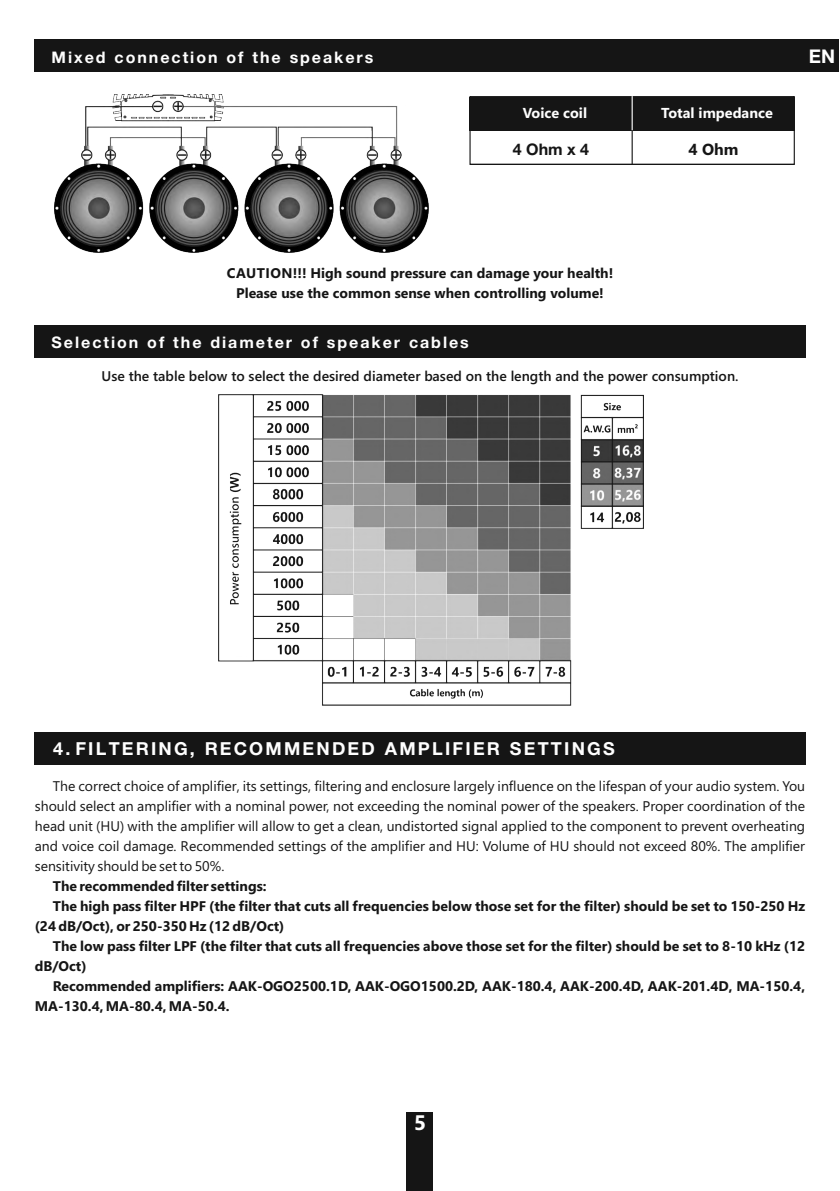
<style>
.page{position:relative;width:840px;height:1191px;background:#fff}
.page>*{position:absolute;margin:0;border:0;box-sizing:border-box;transform-origin:0 0}
.t1{font:700 21px "Segoe UI";color:#fefefe}
.t2{font:700 19px "Helvetica Neue Cyr";color:#fefefe}
.t3{font:700 18px "Helvetica Neue Cyr";letter-spacing:.12em;color:#fefefe}
.t4{font:700 16px "Helvetica Neue Cyr";letter-spacing:.12em;color:#fefefe}
.t5{font:700 16px "Helvetica Neue Cyr";color:#151515}
.t6{font:700 16px "Segoe UI";color:#151515}
.t7{font:700 14.4px "Segoe UI";color:#fefefe}
.t8{font:700 14px/20px "Segoe UI";color:#151515;text-align:center}
.t9{font:14px/20px "Segoe UI";color:#151515;text-align:justify}
.t10{font:600 14px "Segoe UI";color:#151515}
</style>
<div class="page">
<div style="left:34px;top:732px;width:771px;height:33px;background:#151515"></div>
<div style="left:34px;top:40px;width:770px;height:32px;background:#151515"></div>
<div style="left:469px;top:96px;width:325px;height:69px;border:1px solid #151515"></div>
<hr style="left:470px;top:164px;width:323px;height:1px;background:#151515">
<hr style="left:631px;top:97px;width:1px;height:67px;background:#151515">
<div style="left:469px;top:97px;width:162px;height:33px;background:#151515"></div>
<div style="left:631px;top:97px;width:163px;height:33px;background:#151515"></div>
<hr style="left:631px;top:96px;width:1px;height:34px;background:#fefefe">
<div style="left:406px;top:1112px;width:27px;height:78px;background:#151515"></div>
<div style="left:805px;top:40px;width:32px;height:32px;background:#151515"></div>
<img style="left:55px;top:94px;width:373px;height:158px">
<div style="left:34px;top:325px;width:770px;height:33px;background:#151515"></div>
<img style="left:218px;top:394px;width:425px;height:312px">
<p class="t4" style="left:52px;top:51px;width:323px">Mixed connection of the speakers</p>
<p class="t7" style="left:522px;top:107px;width:66px">Voice coil</p>
<p class="t7" style="left:661px;top:107px;width:113px">Total impedance</p>
<p class="t5" style="left:512px;top:143px;width:78px">4 Ohm х 4</p>
<p class="t6" style="left:688px;top:143px;width:52px">4 Ohm</p>
<h2 class="t2" style="left:808px;top:49px;width:28px">EN</h2>
<p class="t8" style="left:227px;top:264px;width:388px">CAUTION!!! High sound pressure can damage your health!<br>Please use the common sense when controlling volume!</p>
<p class="t4" style="left:52px;top:337px;width:418px">Selection of the diameter of speaker cables</p>
<p class="t10" style="left:101px;top:370px;width:638px">Use the table below to select the desired diameter based on the length and the power consumption.</p>
<p class="t3" style="left:53px;top:742px;width:563px">4. FILTERING, RECOMMENDED AMPLIFIER SETTINGS</p>
<p class="t9" style="left:35px;top:777px;width:771px;text-indent:18px">The correct choice of amplifier, its settings, filtering and enclosure largely influence on the lifespan of your audio system. You should select an amplifier with a nominal power, not exceeding the nominal power of the speakers. Proper coordination of the head unit (HU) with the amplifier will allow to get a clean, undistorted signal applied to the component to prevent overheating and voice coil damage. Recommended settings of the amplifier and HU: Volume of HU should not exceed 80%. The amplifier sensitivity should be set to 50%.</p>
<p class="t8" style="left:53px;top:877px;width:215px">The recommended filter settings:</p>
<p class="t8" style="left:53px;top:897px;width:753px">The high pass filter HPF (the filter that cuts all frequencies below those set for the filter) should be set to 150-250 Hz</p>
<p class="t8" style="left:35px;top:917px;width:251px">(24 dB/Oct), or 250-350 Hz (12 dB/Oct)</p>
<p class="t8" style="left:53px;top:937px;width:753px">The low pass filter LPF (the filter that cuts all frequencies above those set for the filter) should be set to 8-10 kHz (12</p>
<p class="t8" style="left:35px;top:957px;width:53px">dB/Oct)</p>
<p class="t8" style="left:53px;top:977px;width:753px">Recommended amplifiers: AAK-OGO2500.1D, AAK-OGO1500.2D, AAK-180.4, AAK-200.4D, AAK-201.4D, MA-150.4,</p>
<p class="t8" style="left:35px;top:997px;width:196px">MA-130.4, MA-80.4, MA-50.4.</p>
<h1 class="t1" style="left:414px;top:1115px;width:14px">5</h1>
</div>
